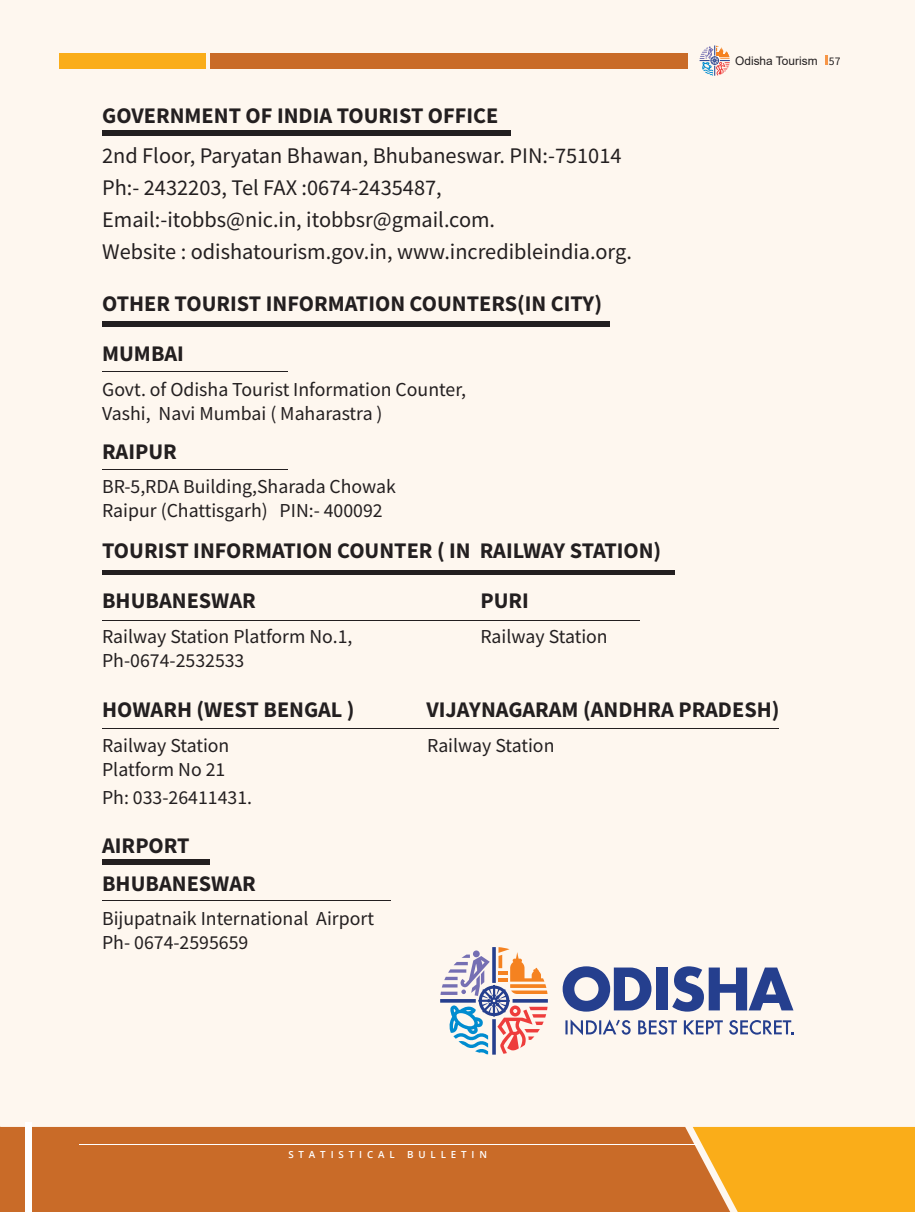
<style>
.page{position:relative;width:915px;height:1212px;background:#fff}
.page>*{position:absolute;margin:0;border:0;box-sizing:border-box;transform-origin:0 0}
.t1{font:700 22.35px/38px "Source Sans Pro";color:#231f20}
.t2{font:22.35px/31.8px "Source Sans Pro";color:#231f20}
.t3{font:19.8px/23.7px "Source Sans Pro";color:#231f20}
.t4{font:11.85px "Arial";color:#231f20}
.t5{font:600 9.75px "Open Sans";letter-spacing:.5em;color:#fff}
.s1{font-family:"Source Sans Pro";font-size:11.7px}
</style>
<div class="page">
<div style="left:0;top:0;width:914px;height:1212px;background:#fef7ef"></div>
<div style="left:730px;top:1127px;width:184px;height:85px;background:#faad19"></div>
<div style="left:0;top:1127px;width:730px;height:85px;background:#c96b28"></div>
<svg style="left:825px;top:55px;width:2px;height:10px"></svg>
<hr style="left:79px;top:1144px;width:617px;height:1px;background:#fff">
<div style="left:210px;top:54px;width:478px;height:15px;background:#c96b28"></div>
<div style="left:59px;top:54px;width:147px;height:15px;background:#faad19"></div>
<div style="left:26px;top:1122px;width:6px;height:90px;background:#fff"></div>
<svg style="left:699px;top:45px;width:30px;height:31px"></svg>
<div style="left:102px;top:130px;width:408px;height:6px;background:#231f20"></div>
<div style="left:102px;top:321px;width:507px;height:6px;background:#231f20"></div>
<hr style="left:102px;top:571px;width:572px;height:4px;background:#231f20">
<div style="left:102px;top:859px;width:107px;height:6px;background:#231f20"></div>
<hr style="left:102px;top:371px;width:185px;height:1px;background:#231f20">
<hr style="left:102px;top:469px;width:185px;height:1px;background:#231f20">
<hr style="left:102px;top:620px;width:537px;height:1px;background:#231f20">
<hr style="left:102px;top:728px;width:675px;height:1px;background:#231f20">
<hr style="left:102px;top:900px;width:288px;height:1px;background:#231f20">
<svg style="left:562px;top:966px;width:89px;height:45px"></svg>
<div style="left:656px;top:967px;width:11px;height:43px;background:#253f8e"></div>
<svg style="left:672px;top:966px;width:121px;height:45px"></svg>
<svg style="left:565px;top:1019px;width:65px;height:16px"></svg>
<svg style="left:638px;top:1020px;width:38px;height:15px"></svg>
<svg style="left:683px;top:1020px;width:39px;height:14px"></svg>
<svg style="left:729px;top:1020px;width:64px;height:14px"></svg>
<svg style="left:440px;top:947px;width:107px;height:107px"></svg>
<p class="t1" style="left:102px;top:96px;width:397px">GOVERNMENT OF INDIA TOURIST OFFICE</p>
<p class="t2" style="left:102px;top:139px;width:531px">2nd Floor, Paryatan Bhawan, Bhubaneswar. PIN:-751014<br>Ph:- 2432203, Tel FAX :0674-2435487, Email:-itobbs@nic.in, itobbsr@gmail.com.<br>Website : odishatourism.gov.in, www.incredibleindia.org.</p>
<p class="t1" style="left:102px;top:284px;width:501px">OTHER TOURIST INFORMATION COUNTERS(IN CITY)</p>
<p class="t1" style="left:102px;top:334px;width:83px">MUMBAI</p>
<p class="t3" style="left:102px;top:377px;width:365px">Govt. of Odisha Tourist Information Counter,<br>Vashi, Navi Mumbai ( Maharastra )</p>
<p class="t1" style="left:102px;top:432px;width:76px">RAIPUR</p>
<p class="t3" style="left:102px;top:475px;width:295px">BR-5,RDA Building,Sharada Chowak<br>Raipur (Chattisgarh) PIN:- 400092</p>
<p class="t4" style="left:735px;top:52px;width:107px">Odisha Tourism <span class="s1">57</span></p>
<p class="t1" style="left:102px;top:531px;width:560px">TOURIST INFORMATION COUNTER ( IN RAILWAY STATION)</p>
<p class="t1" style="left:102px;top:581px;width:155px">BHUBANESWAR</p>
<p class="t1" style="left:480px;top:581px;width:50px">PURI</p>
<p class="t3" style="left:102px;top:624px;width:252px">Railway Station Platform No.1,</p>
<p class="t3" style="left:480px;top:624px;width:129px">Railway Station</p>
<p class="t3" style="left:102px;top:648px;width:144px">Ph-0674-2532533</p>
<p class="t1" style="left:102px;top:690px;width:254px">HOWARH (WEST BENGAL )</p>
<p class="t1" style="left:426px;top:690px;width:354px">VIJAYNAGARAM (ANDHRA PRADESH)</p>
<p class="t3" style="left:102px;top:733px;width:129px">Railway Station</p>
<p class="t3" style="left:427px;top:733px;width:129px">Railway Station</p>
<p class="t3" style="left:102px;top:755px;width:151px;line-height:28.5px">Platform No 21<br>Ph: 033-26411431.</p>
<p class="t1" style="left:102px;top:826px;width:155px">AIRPORT<br>BHUBANESWAR</p>
<p class="t3" style="left:102px;top:907px;width:273px">Bijupatnaik International Airport<br>Ph- 0674-2595659</p>
<p class="t5" style="left:288px;top:1148px;width:108px">STATISTICAL</p>
<p class="t5" style="left:407px;top:1148px;width:81px">BULLETIN</p>
</div>
